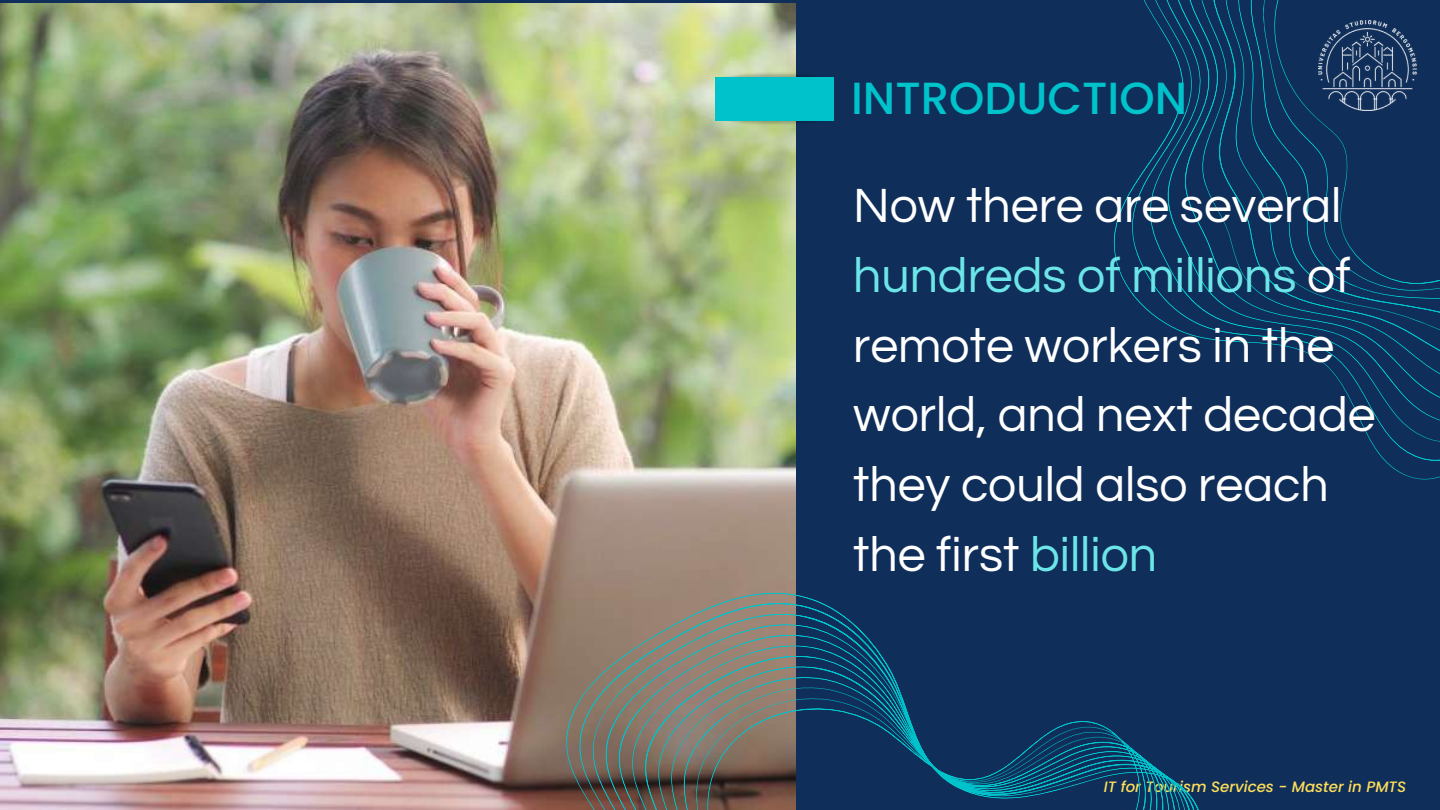
<style>
.page{position:relative;width:1440px;height:810px;background:#0f2e59}
.page>*{position:absolute;margin:0;border:0;box-sizing:border-box;transform-origin:0 0}
.t1{font:50px/69.8px "Questrial";color:#fff}
.t2{font:500 45px "Poppins";color:#00c2cb}
.t3{font:italic 500 15px "Poppins";color:#ffde59}
.s1{color:#6ce5e8}
</style>
<div class="page">
<img style="left:0;top:4px;width:796px;height:806px">
<img style="left:713px;top:109px;width:121px;height:23px">
<img style="left:713px;top:66px;width:102px;height:22px">
<div style="left:715px;top:77px;width:119px;height:43px;background:#00c2cb"></div>
<svg style="left:1113px;top:0;width:327px;height:479px"></svg>
<img style="left:1318px;top:21px;width:110px;height:90px">
<svg style="left:546px;top:583px;width:653px;height:227px"></svg>
<p class="t2" style="left:851px;top:66px;width:338px">INTRODUCTION</p>
<p class="t1" style="left:853px;top:172px;width:524px">Now there are several <span class="s1">hundreds of millions</span> of remote workers in the world, and next decade they could also reach the first <span class="s1">billion</span></p>
<p class="t3" style="left:1104px;top:777px;width:304px">IT for Tourism Services - Master in PMTS</p>
</div>
